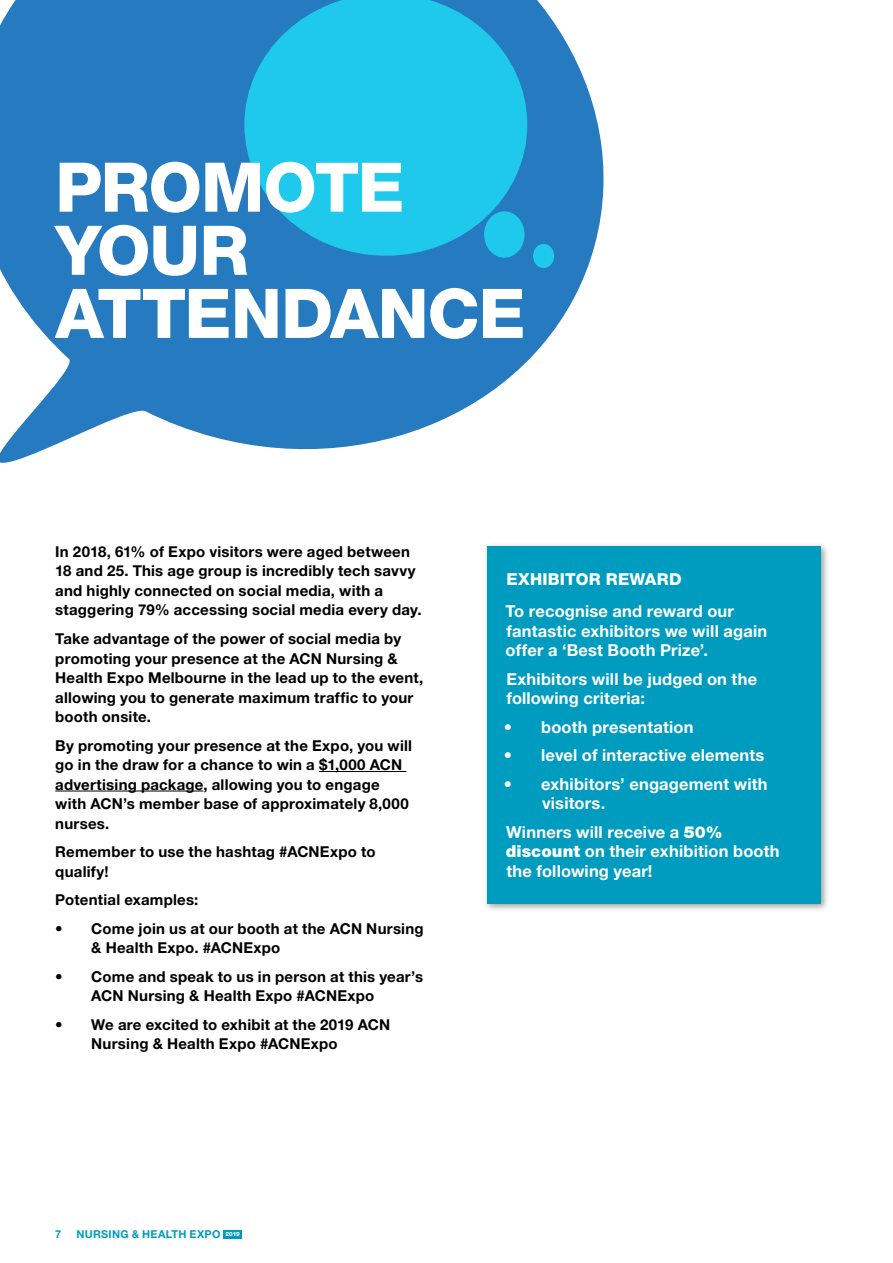
<style>
.page{position:relative;width:893px;height:1263px;background:#fff}
.page>*{position:absolute;margin:0;border:0;box-sizing:border-box;transform-origin:0 0}
.t1{font:800 68.55px/63.2px "Helvetica Neue LT Std";letter-spacing:-.015em;color:#fff}
.t2{font:700 16.5px/19.5px "Helvetica Neue LT Std";letter-spacing:.01em;color:#fff}
.t3{font:800 16.5px "Helvetica Neue LT Std";letter-spacing:.015em;color:#fff}
.t4{font:700 15px/19.5px "Helvetica Neue LT Std";letter-spacing:.015em;color:#000}
.t5{font:700 10.95px "Helvetica Neue LT Std";letter-spacing:.025em;color:#009cc0}
.s1{font-weight:900}
</style>
<div class="page">
<div style="left:224px;top:1230px;width:18px;height:8px;background:#009cc0"></div>
<div style="left:483px;top:542px;width:347px;height:370px;background:#414042;opacity:.5"></div>
<div style="left:487px;top:546px;width:334px;height:358px;background:#009cc0"></div>
<hr style="left:319px;top:771px;width:87px;height:1px;background:#000">
<hr style="left:55px;top:791px;width:148px;height:1px;background:#000">
<svg style="left:0;top:0;width:604px;height:463px;background:#439ed2"></svg>
<h1 class="t1" style="left:55px;top:156px;width:472px">PROMOTE<br>YOUR<br>ATTENDANCE</h1>
<p class="t4" style="left:55px;top:541px;width:368px">In 2018, 61% of Expo visitors were aged between 18 and 25. This age group is incredibly tech savvy and highly connected on social media, with a staggering 79% accessing social media every day.</p>
<p class="t4" style="left:55px;top:628px;width:370px">Take advantage of the power of social media by promoting your presence at the ACN Nursing &amp; Health Expo Melbourne in the lead up to the event, allowing you to generate maximum traffic to your booth onsite.</p>
<p class="t4" style="left:55px;top:735px;width:358px">By promoting your presence at the Expo, you will go in the draw for a chance to win a $1,000 ACN advertising package, allowing you to engage with ACN’s member base of approximately 8,000 nurses.</p>
<p class="t4" style="left:55px;top:841px;width:322px">Remember to use the hashtag #ACNExpo to qualify!</p>
<p class="t4" style="left:55px;top:889px;width:145px">Potential examples:</p>
<p class="t4" style="left:91px;top:918px;width:334px;text-indent:-36px">• Come join us at our booth at the ACN Nursing &amp; Health Expo. #ACNExpo</p>
<p class="t4" style="left:91px;top:966px;width:333px;text-indent:-36px">• Come and speak to us in person at this year’s<br>ACN Nursing &amp; Health Expo #ACNExpo</p>
<p class="t4" style="left:91px;top:1014px;width:300px;text-indent:-36px">• We are excited to exhibit at the 2019 ACN<br>Nursing &amp; Health Expo #ACNExpo</p>
<p class="t5" style="left:55px;top:1227px;width:8px">7</p>
<p class="t5" style="left:76px;top:1227px;width:165px">NURSING &amp; HEALTH EXPO <sup>2019</sup></p>
<p class="t3" style="left:506px;top:569px;width:177px">EXHIBITOR REWARD</p>
<p class="t2" style="left:505px;top:601px;width:263px">To recognise and reward our fantastic exhibitors we will again offer a ‘Best Booth Prize’.</p>
<p class="t2" style="left:506px;top:669px;width:252px">Exhibitors will be judged on the following criteria:</p>
<p class="t2" style="left:504px;top:717px;width:191px">• booth presentation</p>
<p class="t2" style="left:504px;top:745px;width:262px">• level of interactive elements</p>
<p class="t2" style="left:542px;top:774px;width:227px;text-indent:-38px">• exhibitors’ engagement with visitors.</p>
<p class="t2" style="left:506px;top:822px;width:275px">Winners will receive a <span class="s1">50% discount</span> on their exhibition booth the following year!</p>
</div>
